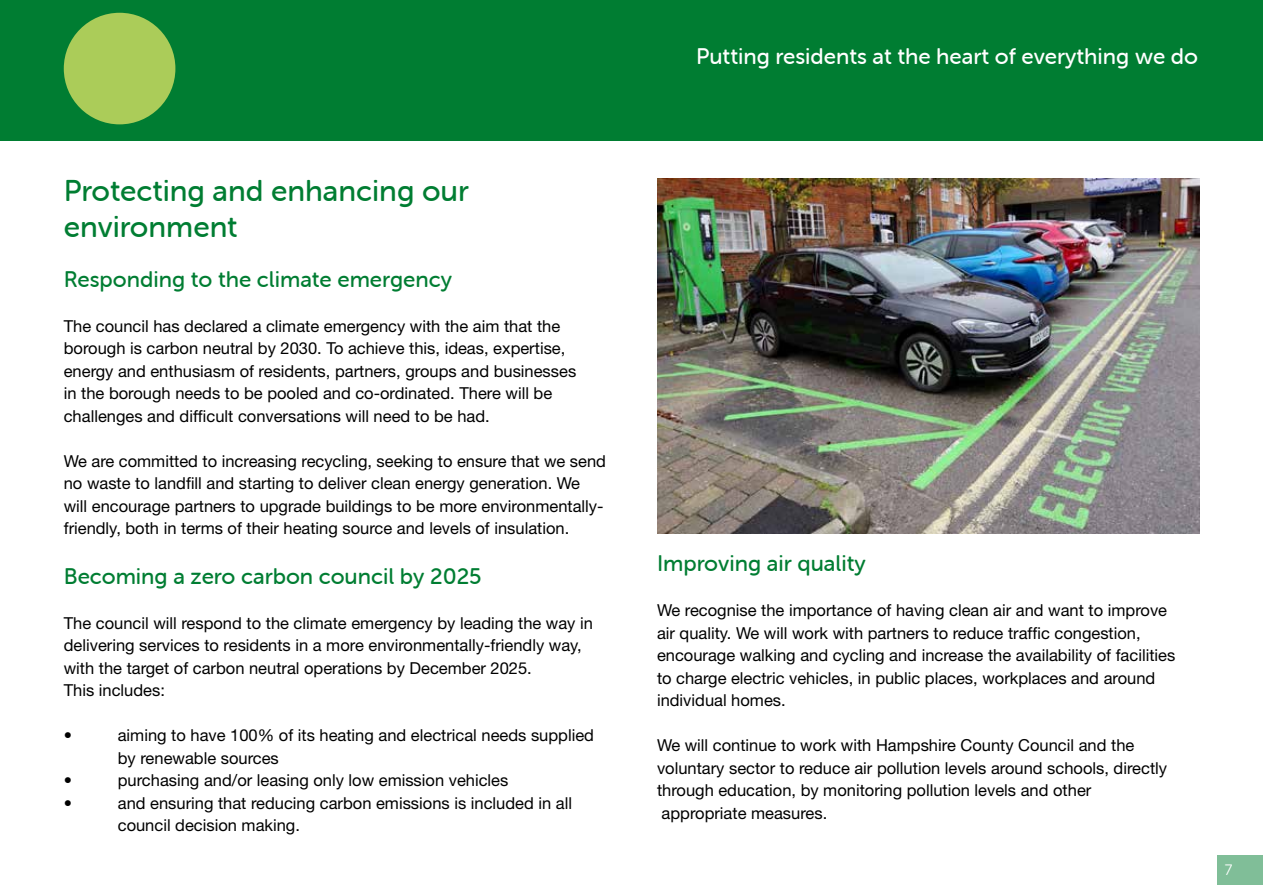
<style>
.page{position:relative;width:1263px;height:893px;background:#fff}
.page>*{position:absolute;margin:0;border:0;box-sizing:border-box;transform-origin:0 0}
.t1{font:30px/36px "Museo Sans Rounded 500";color:#007d32}
.t2{font:22.5px "Museo Sans Rounded 500";color:#007d32}
.t3{font:22.5px "Museo Sans Rounded 500";color:#fff}
.t4{font:16.5px/22.5px "Helvetica Neue LT";color:#000}
.t5{font:15px "Museo Sans Rounded 300";color:#fff}
</style>
<div class="page">
<div style="left:0;top:0;width:1263px;height:140px;background:#007d32"></div>
<div style="left:1217px;top:855px;width:46px;height:29px;background:#80be98"></div>
<div style="left:64px;top:13px;width:111px;height:111px;background:#abcc59;border-radius:50%"></div>
<img style="left:657px;top:179px;width:542px;height:354px">
<h2 class="t1" style="left:64px;top:173px;width:407px">Protecting and enhancing our environment</h2>
<h3 class="t2" style="left:64px;top:267px;width:390px">Responding to the climate emergency</h3>
<p class="t4" style="left:64px;top:314px;width:514px">The council has declared a climate emergency with the aim that the borough is carbon neutral by 2030. To achieve this, ideas, expertise, energy and enthusiasm of residents, partners, groups and businesses in the borough needs to be pooled and co-ordinated. There will be challenges and diffcult conversations will need to be had.</p>
<p class="t4" style="left:64px;top:449px;width:544px">We are committed to increasing recycling, seeking to ensure that we send no waste to landfll and starting to deliver clean energy generation. We will encourage partners to upgrade buildings to be more environmentally&shy;friendly, both in terms of their heating source and levels of insulation.</p>
<h3 class="t2" style="left:64px;top:564px;width:419px">Becoming a zero carbon council by 2025</h3>
<p class="t4" style="left:64px;top:611px;width:531px">The council will respond to the climate emergency by leading the way in delivering services to residents in a more environmentally-friendly way, with the target of carbon neutral operations by December 2025.<br>This includes:</p>
<p class="t4" style="left:64px;top:724px;width:10px">•</p>
<p class="t4" style="left:118px;top:724px;width:478px">aiming to have 100% of its heating and electrical needs supplied by renewable sources</p>
<p class="t4" style="left:64px;top:769px;width:10px">•</p>
<p class="t4" style="left:118px;top:769px;width:392px">purchasing and/or leasing only low emission vehicles</p>
<p class="t4" style="left:64px;top:791px;width:10px">•</p>
<p class="t4" style="left:118px;top:791px;width:456px">and ensuring that reducing carbon emissions is included in all council decision making.</p>
<h2 class="t3" style="left:696px;top:44px;width:503px">Putting residents at the heart of everything we do</h2>
<h3 class="t2" style="left:657px;top:551px;width:210px">Improving air quality</h3>
<p class="t4" style="left:657px;top:599px;width:520px">We recognise the importance of having clean air and want to improve air quality. We will work with partners to reduce traffc congestion, encourage walking and cycling and increase the availability of facilities to charge electric vehicles, in public places, workplaces and around individual homes.</p>
<p class="t4" style="left:657px;top:734px;width:512px">We will continue to work with Hampshire County Council and the voluntary sector to reduce air pollution levels around schools, directly through education, by monitoring pollution levels and other</p>
<p class="t4" style="left:662px;top:801px;width:167px">appropriate measures.</p>
<p class="t5" style="left:1225px;top:862px;width:9px">7</p>
</div>
